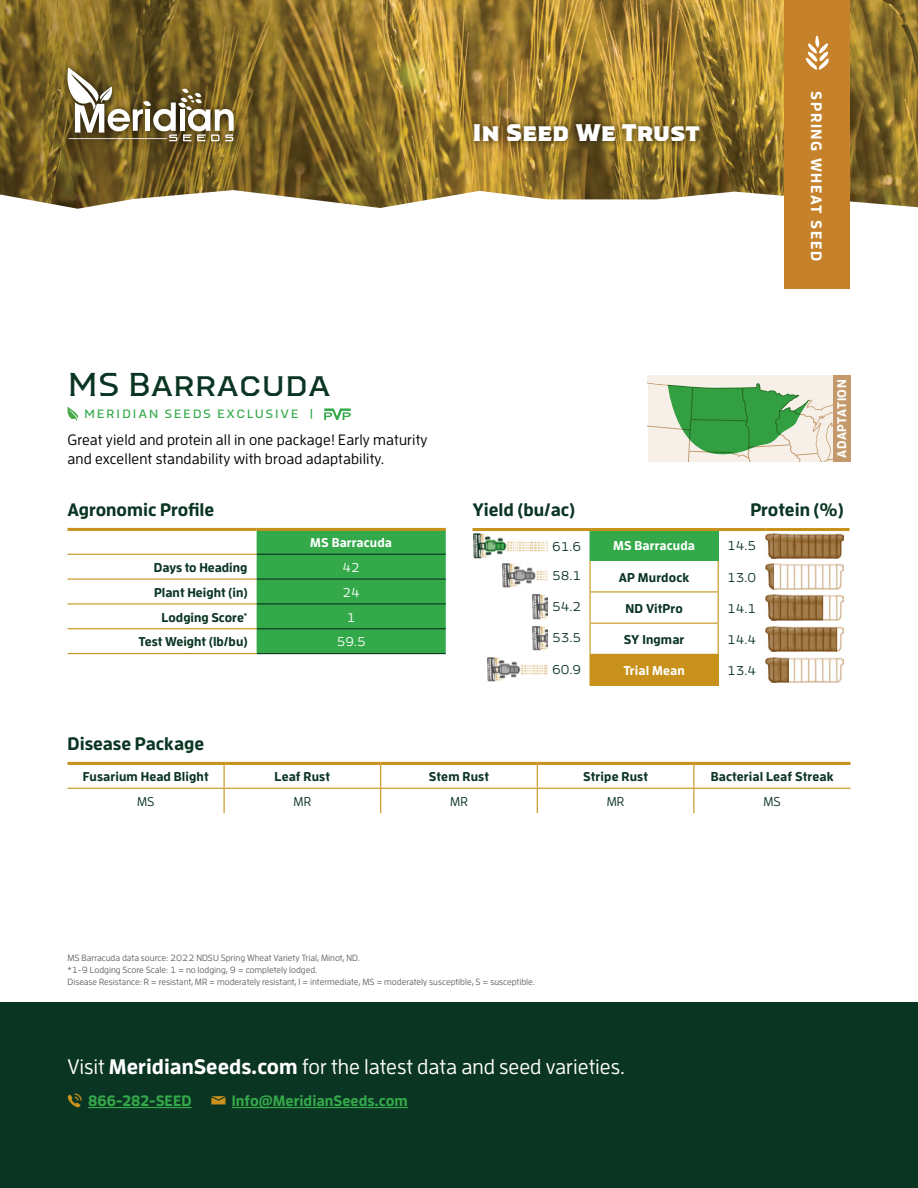
<style>
.page{position:relative;width:918px;height:1188px;background:#fff}
.page>*{position:absolute;margin:0;border:0;box-sizing:border-box;transform-origin:0 0}
.t1{font:33px "Worker";color:#0b3523}
.t2{font:900 24px "Worker";color:#fff}
.t3{font:500 21px "Enzo OT";color:#fff}
.t4{font:700 18px "Enzo OT";color:#0b3523}
.t5{font:500 15px/19.5px "Enzo OT";letter-spacing:.01em;color:#000}
.t6{font:700 15px "Enzo OT";color:#34a94a}
.t7{font:700 15px "Enzo OT";letter-spacing:.11em;color:#fff}
.t8{font:700 12.75px "Enzo OT";letter-spacing:.01em;color:#0b3523}
.t9{font:500 12.75px "Enzo OT";color:#0b3523}
.t10{font:700 12.75px "Enzo OT";letter-spacing:.01em;color:#fff}
.t11{font:500 12.75px "Enzo OT";color:#fff}
.t12{font:700 12.45px "Enzo OT";letter-spacing:.035em;color:#fff}
.t13{font:12px "Worker";letter-spacing:.13em;color:#34a94a}
.t14{font:500 9px/12px "Enzo OT";color:#636466}
.s1{font-weight:700}
</style>
<div class="page">
<div style="left:0;top:1002px;width:918px;height:186px;background:#0b3523"></div>
<hr style="left:88px;top:1107px;width:104px;height:1px;background:#34a94a">
<hr style="left:232px;top:1107px;width:176px;height:1px;background:#34a94a">
<svg style="left:68px;top:1093px;width:14px;height:14px"></svg>
<svg style="left:211px;top:1096px;width:15px;height:8px"></svg>
<img style="left:377px;top:0;width:541px;height:190px">
<svg style="left:0;top:0;width:377px;height:190px"></svg>
<svg style="left:0;top:190px;width:918px;height:99px"></svg>
<div style="left:60px;top:60px;width:182px;height:90px;background:#000;opacity:.75"></div>
<svg style="left:68px;top:68px;width:166px;height:73px"></svg>
<svg style="left:68px;top:407px;width:10px;height:14px"></svg>
<svg style="left:324px;top:408px;width:27px;height:12px"></svg>
<div style="left:784px;top:0;width:66px;height:288px;background:#c6822a"></div>
<svg style="left:806px;top:36px;width:23px;height:34px"></svg>
<div style="left:467px;top:115px;width:241px;height:34px;background:#000;opacity:.75"></div>
<svg style="left:648px;top:375px;width:185px;height:87px"></svg>
<div style="left:833px;top:375px;width:17px;height:87px;background:#c49a6c"></div>
<hr style="left:68px;top:762px;width:156px;height:3px;background:#c7911b">
<hr style="left:224px;top:762px;width:157px;height:3px;background:#c7911b">
<hr style="left:381px;top:762px;width:156px;height:3px;background:#c7911b">
<hr style="left:537px;top:762px;width:157px;height:3px;background:#c7911b">
<hr style="left:694px;top:762px;width:157px;height:3px;background:#c7911b">
<hr style="left:68px;top:788px;width:156px;height:1px;background:#c7911b">
<hr style="left:224px;top:788px;width:157px;height:1px;background:#c7911b">
<svg style="left:224px;top:765px;width:1px;height:48px"></svg>
<hr style="left:381px;top:788px;width:156px;height:1px;background:#c7911b">
<svg style="left:380px;top:765px;width:1px;height:48px"></svg>
<hr style="left:537px;top:788px;width:157px;height:1px;background:#c7911b">
<svg style="left:537px;top:765px;width:1px;height:48px"></svg>
<hr style="left:694px;top:788px;width:157px;height:1px;background:#c7911b">
<svg style="left:693px;top:765px;width:1px;height:48px"></svg>
<div style="left:257px;top:531px;width:189px;height:122px;background:#34a94a"></div>
<hr style="left:257px;top:554px;width:189px;height:1px;background:#0b3523">
<hr style="left:257px;top:579px;width:189px;height:1px;background:#0b3523">
<hr style="left:257px;top:603px;width:189px;height:1px;background:#0b3523">
<hr style="left:257px;top:628px;width:189px;height:1px;background:#0b3523">
<hr style="left:257px;top:653px;width:189px;height:1px;background:#0b3523">
<hr style="left:68px;top:528px;width:189px;height:3px;background:#c7911b">
<hr style="left:257px;top:528px;width:189px;height:3px;background:#c7911b">
<hr style="left:68px;top:554px;width:189px;height:1px;background:#c7911b">
<hr style="left:68px;top:579px;width:189px;height:1px;background:#c7911b">
<hr style="left:68px;top:603px;width:189px;height:1px;background:#c7911b">
<hr style="left:68px;top:628px;width:189px;height:1px;background:#c7911b">
<hr style="left:68px;top:653px;width:189px;height:1px;background:#c7911b">
<div style="left:590px;top:530px;width:128px;height:31px;background:#34a94a"></div>
<div style="left:590px;top:654px;width:128px;height:32px;background:#c7911b"></div>
<hr style="left:590px;top:528px;width:128px;height:3px;background:#c7911b">
<hr style="left:590px;top:591px;width:129px;height:1px;background:#c7911b">
<hr style="left:590px;top:623px;width:129px;height:1px;background:#c7911b">
<hr style="left:590px;top:654px;width:129px;height:1px;background:#c7911b">
<hr style="left:590px;top:561px;width:1px;height:30px;background:#c7911b">
<hr style="left:590px;top:592px;width:1px;height:31px;background:#c7911b">
<hr style="left:590px;top:624px;width:1px;height:30px;background:#c7911b">
<hr style="left:718px;top:531px;width:1px;height:30px;background:#34a94a">
<hr style="left:472px;top:528px;width:75px;height:3px;background:#c7911b">
<hr style="left:547px;top:528px;width:43px;height:3px;background:#c7911b">
<hr style="left:718px;top:528px;width:48px;height:3px;background:#c7911b">
<hr style="left:766px;top:528px;width:84px;height:3px;background:#c7911b">
<hr style="left:718px;top:561px;width:1px;height:30px;background:#c7911b">
<hr style="left:718px;top:592px;width:1px;height:31px;background:#c7911b">
<hr style="left:718px;top:624px;width:1px;height:30px;background:#c7911b">
<hr style="left:718px;top:655px;width:1px;height:31px;background:#c7911b">
<img style="left:474px;top:534px;width:73px;height:24px">
<img style="left:766px;top:533px;width:78px;height:26px">
<img style="left:503px;top:563px;width:44px;height:24px">
<img style="left:774px;top:564px;width:70px;height:25px">
<img style="left:766px;top:564px;width:8px;height:25px">
<img style="left:533px;top:595px;width:14px;height:24px">
<img style="left:823px;top:595px;width:21px;height:25px">
<img style="left:766px;top:595px;width:57px;height:25px">
<img style="left:533px;top:626px;width:14px;height:24px">
<img style="left:837px;top:626px;width:7px;height:25px">
<img style="left:766px;top:626px;width:71px;height:25px">
<img style="left:488px;top:658px;width:59px;height:24px">
<img style="left:788px;top:657px;width:56px;height:26px">
<img style="left:766px;top:657px;width:22px;height:26px">
<h1 class="t1" style="left:68px;top:366px;width:265px">MS Barracuda</h1>
<h3 class="t13" style="left:84px;top:407px;width:231px">MERIDIAN SEEDS EXCLUSIVE |</h3>
<h3 class="t5" style="left:68px;top:429px;width:362px">Great yield and protein all in one package! Early maturity and excellent standability with broad adaptability.</h3>
<h3 class="t4" style="left:68px;top:498px;width:148px">Agronomic Profile</h3>
<h3 class="t10" style="left:310px;top:535px;width:83px">MS Barracuda</h3>
<h3 class="t8" style="left:154px;top:559px;width:95px">Days to Heading</h3>
<h3 class="t11" style="left:343px;top:560px;width:19px">42</h3>
<h3 class="t8" style="left:154px;top:584px;width:95px">Plant Height (in)</h3>
<h3 class="t11" style="left:343px;top:585px;width:19px">24</h3>
<h3 class="t8" style="left:162px;top:609px;width:87px">Lodging Score<sup>*</sup></h3>
<h3 class="t11" style="left:347px;top:610px;width:10px">1</h3>
<h3 class="t8" style="left:139px;top:634px;width:110px">Test Weight (lb/bu)</h3>
<h3 class="t11" style="left:337px;top:635px;width:30px">59.5</h3>
<h2 class="t2" style="left:472px;top:119px;width:229px">In Seed We Trust</h2>
<h3 class="t7" style="left:826px;top:91px;width:171px;rotate:90deg">SPRING WHEAT SEED</h3>
<h3 class="t12" style="left:834px;top:458px;width:79px;rotate:-90deg">ADAPTATION</h3>
<h3 class="t4" style="left:472px;top:498px;width:104px">Yield (bu/ac)</h3>
<h3 class="t4" style="left:750px;top:498px;width:95px">Protein (%)</h3>
<h3 class="t9" style="left:552px;top:539px;width:30px">61.6</h3>
<h3 class="t10" style="left:613px;top:538px;width:83px">MS Barracuda</h3>
<h3 class="t9" style="left:727px;top:538px;width:30px">14.5</h3>
<h3 class="t9" style="left:552px;top:568px;width:30px">58.1</h3>
<h3 class="t8" style="left:619px;top:569px;width:72px">AP Murdock</h3>
<h3 class="t9" style="left:727px;top:570px;width:30px">13.0</h3>
<h3 class="t9" style="left:552px;top:599px;width:30px">54.2</h3>
<h3 class="t8" style="left:625px;top:600px;width:59px">ND VitPro</h3>
<h3 class="t9" style="left:727px;top:601px;width:30px">14.1</h3>
<h3 class="t9" style="left:552px;top:630px;width:30px">53.5</h3>
<h3 class="t8" style="left:624px;top:632px;width:62px">SY Ingmar</h3>
<h3 class="t9" style="left:727px;top:632px;width:30px">14.4</h3>
<h3 class="t9" style="left:552px;top:662px;width:30px">60.9</h3>
<h3 class="t10" style="left:623px;top:663px;width:63px">Trial Mean</h3>
<h3 class="t9" style="left:727px;top:663px;width:30px">13.4</h3>
<h3 class="t4" style="left:68px;top:732px;width:138px">Disease Package</h3>
<h3 class="t8" style="left:83px;top:769px;width:128px">Fusarium Head Blight</h3>
<h3 class="t8" style="left:275px;top:769px;width:57px">Leaf Rust</h3>
<h3 class="t8" style="left:429px;top:769px;width:62px">Stem Rust</h3>
<h3 class="t8" style="left:583px;top:769px;width:66px">Stripe Rust</h3>
<h3 class="t8" style="left:711px;top:769px;width:124px">Bacterial Leaf Streak</h3>
<h3 class="t9" style="left:137px;top:794px;width:19px">MS</h3>
<h3 class="t9" style="left:294px;top:794px;width:19px">MR</h3>
<h3 class="t9" style="left:450px;top:794px;width:19px">MR</h3>
<h3 class="t9" style="left:607px;top:794px;width:19px">MR</h3>
<h3 class="t9" style="left:764px;top:794px;width:19px">MS</h3>
<p class="t14" style="left:68px;top:952px;width:469px">MS Barracuda data source: 2022 NDSU Spring Wheat Variety Trial, Minot, ND.<br>*1-9 Lodging Score Scale: 1 = no lodging, 9 = completely lodged.<br>Disease Resistance: R = resistant, MR = moderately resistant, I = intermediate, MS = moderately susceptible, S = susceptible.</p>
<h3 class="t3" style="left:68px;top:1054px;width:559px">Visit <span class="s1">MeridianSeeds.com</span> for the latest data and seed varieties.</h3>
<h3 class="t6" style="left:88px;top:1091px;width:105px">866-282-SEED</h3>
<h3 class="t6" style="left:232px;top:1091px;width:177px">Info@MeridianSeeds.com</h3>
</div>
